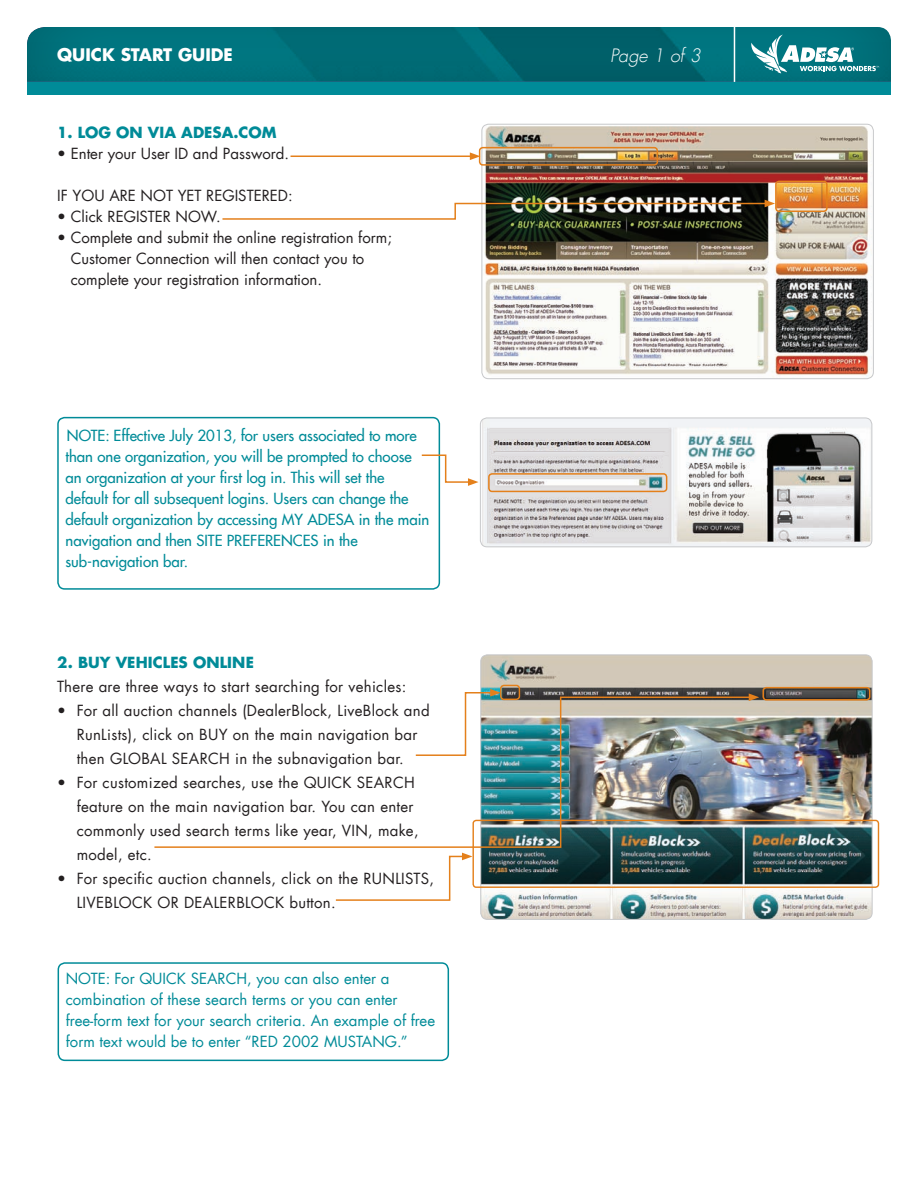
<style>
.page{position:relative;width:918px;height:1188px;background:#fff}
.page>*{position:absolute;margin:0;border:0;box-sizing:border-box;transform-origin:0 0}
.t1{font:italic 300 18px "Futura Com";color:#fff}
.t2{font:700 16.95px "Futura Com";letter-spacing:-.02em;color:#fff}
.t3{font:15px/24px "Futura Com";letter-spacing:.02em;color:#231f20}
.t4{font:500 15px/21px "Futura Com";color:#008b98}
.t5{font:15px/21px "Futura Com";color:#231f20}
.t6{font:15px/21px "Futura Com";color:#008b98}
.t7{font:700 15px "Futura Com";letter-spacing:.005em;color:#008b98}
</style>
<div class="page">
<img style="left:27px;top:27px;width:864px;height:1035px">
<p class="t2" style="left:57px;top:42px;width:133px">QUIC K START GUIDE</p>
<p class="t1" style="left:610px;top:44px;width:92px">Page 1 of 3</p>
<p class="t7" style="left:57px;top:121px;width:221px">1. LOG ON VIA ADESA.COM</p>
<p class="t5" style="left:57px;top:143px;width:233px">• Enter your User ID and Password.</p>
<p class="t5" style="left:57px;top:185px;width:237px">IF YOU ARE NOT YET REGISTERED:</p>
<p class="t5" style="left:57px;top:206px;width:165px">• Click REGISTER NOW.</p>
<p class="t5" style="left:71px;top:227px;width:323px;text-indent:-13px">• Complete and submit the online registration form;<br>Customer Connection will then contact you to complete your registration information.</p>
<p class="t4" style="left:65px;top:424px;width:365px">NOTE: Effective July 2013, for users associated to more than one organization, you will be prompted to choose an organization at your first log in. This will set the default for all subsequent logins. Users can change the default organization by accessing MY ADESA in the main navigation and then SITE PREFERENCES in the sub-navigation bar.</p>
<p class="t7" style="left:57px;top:651px;width:198px">2. BUY VEHICLES ONLINE</p>
<p class="t3" style="left:57px;top:674px;width:351px">There are three ways to start searching for vehicles:</p>
<p class="t3" style="left:57px;top:698px;width:374px;text-align:center">• For all auction channels (DealerBlock, LiveBlock and<br>RunLists), click on BUY on the main navigation bar then GLOBAL SEARCH in the subnavigation bar.</p>
<p class="t3" style="left:77px;top:770px;width:343px;text-indent:-20px">• For customized searches, use the QUICK SEARCH feature on the main navigation bar. You can enter commonly used search terms like year, VIN, make, model, etc.</p>
<p class="t3" style="left:77px;top:866px;width:359px;text-indent:-20px">• For specific auction channels, click on the RUNLISTS,<br>LIVEBLOCK OR DEALERBLOCK button.</p>
<p class="t6" style="left:66px;top:968px;width:371px">NOTE: For QUICK SEARCH, you can also enter a combination of these search terms or you can enter free-form text for your search criteria. An example of free form text would be to enter “RED 2002 MUSTANG.”</p>
</div>
